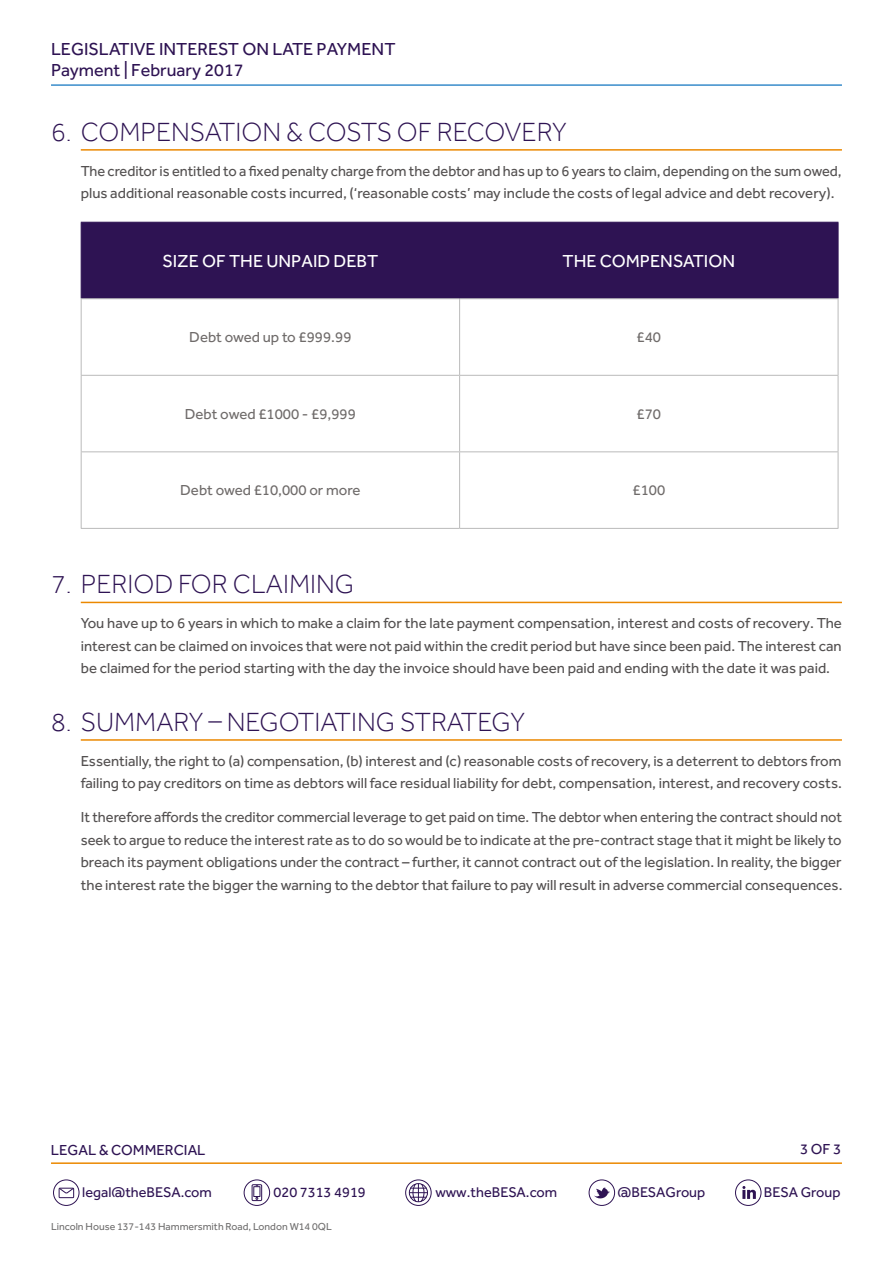
<style>
.page{position:relative;width:893px;height:1263px;background:#fff}
.page>*{position:absolute;margin:0;border:0;box-sizing:border-box;transform-origin:0 0}
.t1{font:300 27px "Effra";color:#2e1353}
.t2{font:18px/21px "Effra";color:#2e1353}
.t3{font:18px "Effra";color:#fff}
.t4{font:15px/22.5px "Effra";color:#535050}
.t5{font:15px "Effra";color:#6f6b6a}
.t6{font:15px "Effra";color:#2e1353}
.t7{font:14.55px "Effra";color:#2e1353}
.t8{font:10.5px "Effra";color:#706f6f}
</style>
<div class="page">
<div style="left:53px;top:1179px;width:26px;height:27px;border:1px solid #2e1353;border-radius:50%"></div>
<div style="left:59px;top:1188px;width:15px;height:10px;border:1px solid #2e1353"></div>
<svg style="left:58px;top:1187px;width:16px;height:7px"></svg>
<div style="left:405px;top:1179px;width:27px;height:27px;border:1px solid #2e1353;border-radius:50%"></div>
<div style="left:409px;top:1183px;width:19px;height:19px;border:1px solid #2e1353;border-radius:50%"></div>
<svg style="left:409px;top:1183px;width:18px;height:19px"></svg>
<div style="left:589px;top:1179px;width:26px;height:27px;border:1px solid #2e1353;border-radius:50%"></div>
<svg style="left:594px;top:1187px;width:16px;height:12px"></svg>
<div style="left:735px;top:1179px;width:26px;height:27px;border:1px solid #2e1353;border-radius:50%"></div>
<svg style="left:742px;top:1186px;width:14px;height:13px"></svg>
<div style="left:244px;top:1179px;width:26px;height:27px;border:1px solid #2e1353;border-radius:50%"></div>
<div style="left:252px;top:1184px;width:10px;height:17px;border:1px solid #2e1353"></div>
<div style="left:253px;top:1186px;width:7px;height:11px;border:1px solid #2e1353"></div>
<hr style="left:51px;top:1162px;width:791px;height:2px;background:#eb8800">
<hr style="left:51px;top:84px;width:791px;height:2px;background:#398ccb">
<hr style="left:81px;top:149px;width:761px;height:2px;background:#eb8800">
<hr style="left:81px;top:602px;width:761px;height:1px;background:#eb8800">
<hr style="left:81px;top:739px;width:761px;height:2px;background:#eb8800">
<div style="left:82px;top:223px;width:756px;height:75px;background:#2e1353"></div>
<hr style="left:459px;top:223px;width:1px;height:75px;background:#2e1353">
<hr style="left:459px;top:299px;width:1px;height:76px;background:#bababa">
<hr style="left:81px;top:375px;width:379px;height:1px;background:#bababa">
<hr style="left:460px;top:375px;width:378px;height:1px;background:#bababa">
<hr style="left:459px;top:376px;width:1px;height:75px;background:#bababa">
<hr style="left:459px;top:452px;width:1px;height:76px;background:#bababa">
<hr style="left:81px;top:222px;width:379px;height:1px;background:#2e1353">
<hr style="left:81px;top:223px;width:1px;height:75px;background:#2e1353">
<hr style="left:460px;top:222px;width:378px;height:1px;background:#2e1353">
<hr style="left:838px;top:223px;width:1px;height:75px;background:#2e1353">
<hr style="left:81px;top:451px;width:379px;height:1px;background:#bababa">
<hr style="left:460px;top:451px;width:378px;height:1px;background:#bababa">
<hr style="left:81px;top:298px;width:379px;height:1px;background:#bababa">
<hr style="left:81px;top:299px;width:1px;height:76px;background:#bababa">
<hr style="left:460px;top:298px;width:378px;height:1px;background:#bababa">
<hr style="left:838px;top:299px;width:1px;height:76px;background:#bababa">
<hr style="left:81px;top:376px;width:1px;height:75px;background:#bababa">
<hr style="left:838px;top:376px;width:1px;height:75px;background:#bababa">
<hr style="left:81px;top:452px;width:1px;height:76px;background:#bababa">
<hr style="left:838px;top:452px;width:1px;height:76px;background:#bababa">
<hr style="left:81px;top:528px;width:379px;height:1px;background:#bababa">
<hr style="left:460px;top:528px;width:378px;height:1px;background:#bababa">
<p class="t2" style="left:51px;top:38px;width:346px">LEGISLATIVE INTEREST ON LATE PAYMENT<br>Payment | February 2017</p>
<h1 class="t1" style="left:51px;top:116px;width:517px">6. COMPENSATION &amp; COSTS OF RECOVERY</h1>
<p class="t4" style="left:81px;top:159px;width:762px">The creditor is entitled to a fixed penalty charge from the debtor and has up to 6 years to claim, depending on the sum owed, plus additional reasonable costs incurred, (‘reasonable costs’ may include the costs of legal advice and debt recovery).</p>
<p class="t3" style="left:162px;top:250px;width:218px">SIZE OF THE UNPAID DEBT</p>
<p class="t3" style="left:562px;top:250px;width:174px">THE COMPENSATION</p>
<p class="t5" style="left:189px;top:328px;width:164px">Debt owed up to £999.99</p>
<p class="t5" style="left:637px;top:328px;width:26px">£40</p>
<p class="t5" style="left:185px;top:405px;width:173px">Debt owed £1000 - £9,999</p>
<p class="t5" style="left:637px;top:405px;width:26px">£70</p>
<p class="t5" style="left:180px;top:481px;width:182px">Debt owed £10,000 or more</p>
<p class="t5" style="left:632px;top:481px;width:34px">£100</p>
<h1 class="t1" style="left:51px;top:569px;width:305px">7. PERIOD FOR CLAIMING</h1>
<p class="t4" style="left:81px;top:612px;width:763px;text-align:justify">You have up to 6 years in which to make a claim for the late payment compensation, interest and costs of recovery. The interest can be claimed on invoices that were not paid within the credit period but have since been paid. The interest can be claimed for the period starting with the day the invoice should have been paid and ending with the date it was paid.</p>
<h1 class="t1" style="left:51px;top:706px;width:475px">8. SUMMARY – NEGOTIATING STRATEGY</h1>
<p class="t4" style="left:81px;top:749px;width:763px">Essentially, the right to (a) compensation, (b) interest and (c) reasonable costs of recovery, is a deterrent to debtors from failing to pay creditors on time as debtors will face residual liability for debt, compensation, interest, and recovery costs.</p>
<p class="t4" style="left:81px;top:806px;width:763px;text-align:justify">It therefore affords the creditor commercial leverage to get paid on time. The debtor when entering the contract should not seek to argue to reduce the interest rate as to do so would be to indicate at the pre-contract stage that it might be likely to breach its payment obligations under the contract – further, it cannot contract out of the legislation. In reality, the bigger the interest rate the bigger the warning to the debtor that failure to pay will result in adverse commercial consequences.</p>
<p class="t6" style="left:51px;top:1141px;width:156px">LEGAL &amp; COMMERCIAL</p>
<p class="t6" style="left:800px;top:1140px;width:43px">3 OF 3</p>
<p class="t7" style="left:82px;top:1184px;width:131px">legal@theBESA.com</p>
<p class="t7" style="left:273px;top:1184px;width:94px">020 7313 4919</p>
<p class="t7" style="left:435px;top:1184px;width:123px">www.theBESA.com</p>
<p class="t7" style="left:617px;top:1184px;width:89px">@BESAGroup</p>
<p class="t7" style="left:764px;top:1184px;width:78px">BESA Group</p>
<p class="t8" style="left:51px;top:1220px;width:282px">Lincoln House 137-143 Hammersmith Road, London W14 0QL</p>
</div>
